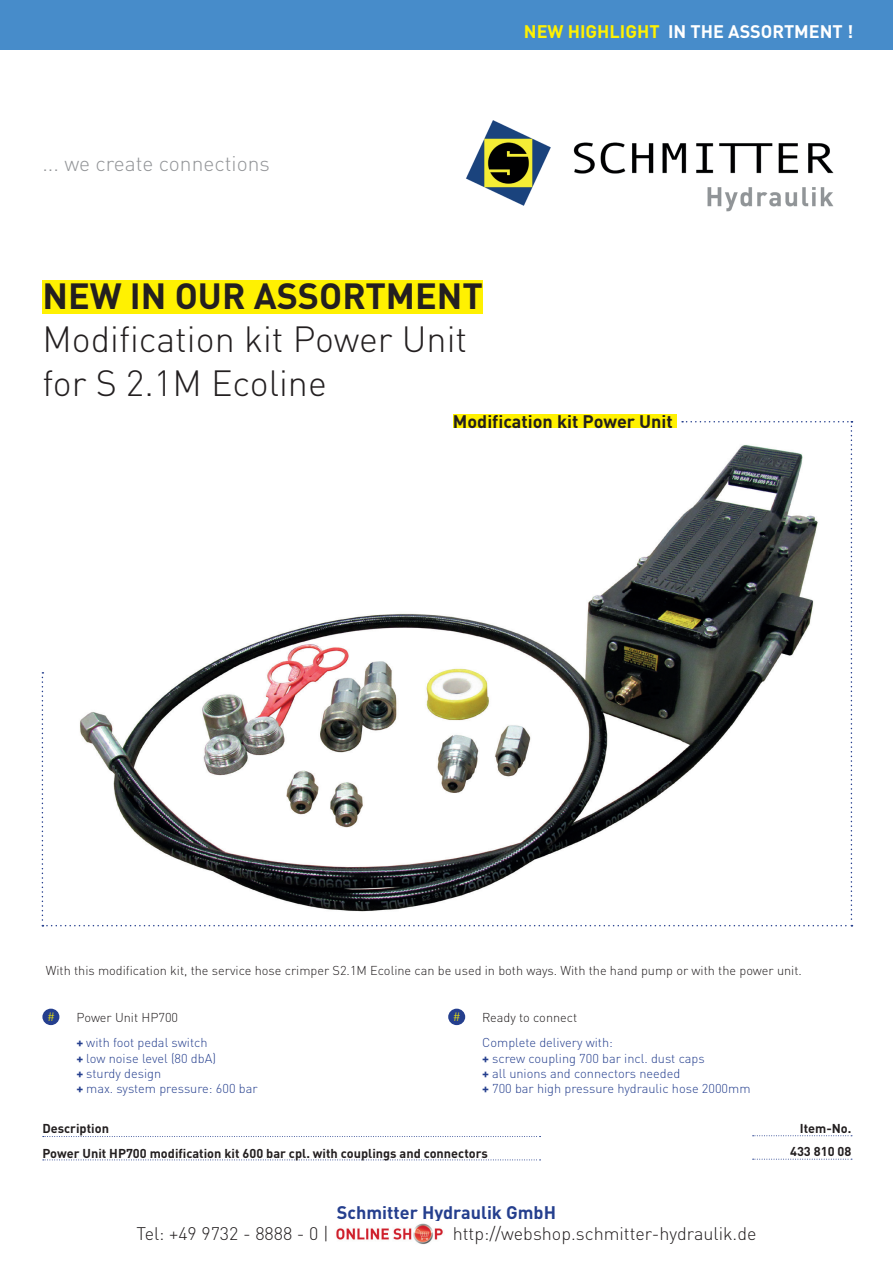
<style>
.page{position:relative;width:893px;height:1263px;background:#fff}
.page>*{position:absolute;margin:0;border:0;box-sizing:border-box;transform-origin:0 0}
.t1{font:300 36px "DINOT";color:#231f20}
.t2{font:700 36px "DINOT";color:#231f20}
.t3{font:300 21px "DINOT";color:#939598}
.t4{font:300 18px "DINOT";color:#231f20}
.t5{font:700 18px "DINOT";color:#fff}
.t6{font:700 18px "DINOT";color:#231f20}
.t7{font:700 18px "DINOT";color:#253f8e}
.t8{font:300 12.75px "DINOT";color:#253f8e}
.t9{font:300 12.75px "DINOT";color:#231f20}
.t10{font:700 12.75px "DINOT";color:#231f20}
.t11{font:300 12px "DINOT";color:#fff101}
.s1{color:#fff101}
.s2{font-weight:700}
</style>
<div class="page">
<div style="left:0;top:0;width:893px;height:50px;background:#478cca"></div>
<img style="left:336px;top:1223px;width:107px;height:21px">
<div style="left:42px;top:280px;width:441px;height:34px;background:#fff101"></div>
<img style="left:466px;top:120px;width:368px;height:92px">
<div style="left:453px;top:414px;width:224px;height:14px;background:#fff101"></div>
<div style="left:42px;top:1009px;width:17px;height:16px;background:#253f8e;border-radius:50%"></div>
<img style="left:80px;top:445px;width:738px;height:467px">
<svg style="left:43px;top:1136px;width:498px;height:1px"></svg>
<svg style="left:43px;top:1159px;width:498px;height:1px"></svg>
<svg style="left:753px;top:1135px;width:99px;height:1px"></svg>
<svg style="left:753px;top:1159px;width:99px;height:1px"></svg>
<div style="left:448px;top:1009px;width:17px;height:16px;background:#253f8e;border-radius:50%"></div>
<h3 class="t5" style="left:524px;top:20px;width:331px"><span class="s1">NEW HIGHLIGHT</span> IN THE ASSORTMENT !</h3>
<p class="t3" style="left:42px;top:151px;width:229px">... we create connections</p>
<p class="t2" style="left:42px;top:273px;width:442px">NEW IN OUR ASSORTMENT</p>
<p class="t1" style="left:42px;top:317px;width:426px">Modification kit Power Unit</p>
<p class="t1" style="left:42px;top:360px;width:286px">for S 2.1M Ecoline</p>
<p class="t6" style="left:453px;top:410px;width:221px">Modification kit Power Unit</p>
<p class="t9" style="left:46px;top:963px;width:758px">With this modification kit, the service hose crimper S2.1M Ecoline can be used in both ways. With the hand pump or with the power unit.</p>
<p class="t11" style="left:47px;top:1010px;width:9px">#</p>
<p class="t9" style="left:76px;top:1009px;width:103px">Power Unit HP700</p>
<p class="t8" style="left:76px;top:1035px;width:133px"><span class="s2">+</span> with foot pedal switch</p>
<p class="t8" style="left:76px;top:1050px;width:141px"><span class="s2">+</span> low noise level (80 dbA)</p>
<p class="t8" style="left:76px;top:1065px;width:86px"><span class="s2">+</span> sturdy design</p>
<p class="t8" style="left:76px;top:1081px;width:183px"><span class="s2">+</span> max. system pressure: 600 bar</p>
<p class="t10" style="left:42px;top:1120px;width:68px">Description</p>
<p class="t10" style="left:42px;top:1145px;width:447px">Power Unit HP700 modification kit 600 bar cpl. with couplings and connectors</p>
<p class="t11" style="left:453px;top:1010px;width:9px">#</p>
<p class="t9" style="left:482px;top:1009px;width:97px">Ready to connect</p>
<p class="t8" style="left:482px;top:1035px;width:132px">Complete delivery with:</p>
<p class="t8" style="left:482px;top:1050px;width:224px"><span class="s2">+</span> screw coupling 700 bar incl. dust caps</p>
<p class="t8" style="left:482px;top:1065px;width:200px"><span class="s2">+</span> all unions and connectors needed</p>
<p class="t8" style="left:482px;top:1081px;width:270px"><span class="s2">+</span> 700 bar high pressure hydraulic hose 2000mm</p>
<h3 class="t7" style="left:337px;top:1200px;width:221px">Schmitter Hydraulik GmbH</h3>
<h3 class="t4" style="left:136px;top:1223px;width:194px">Tel: +49 9732 - 8888 - 0 |</h3>
<h3 class="t4" style="left:453px;top:1223px;width:305px">http://webshop.schmitter-hydraulik.de</h3>
<p class="t10" style="left:800px;top:1120px;width:53px">Item-No.</p>
<p class="t10" style="left:790px;top:1143px;width:63px">433 810 08</p>
</div>
